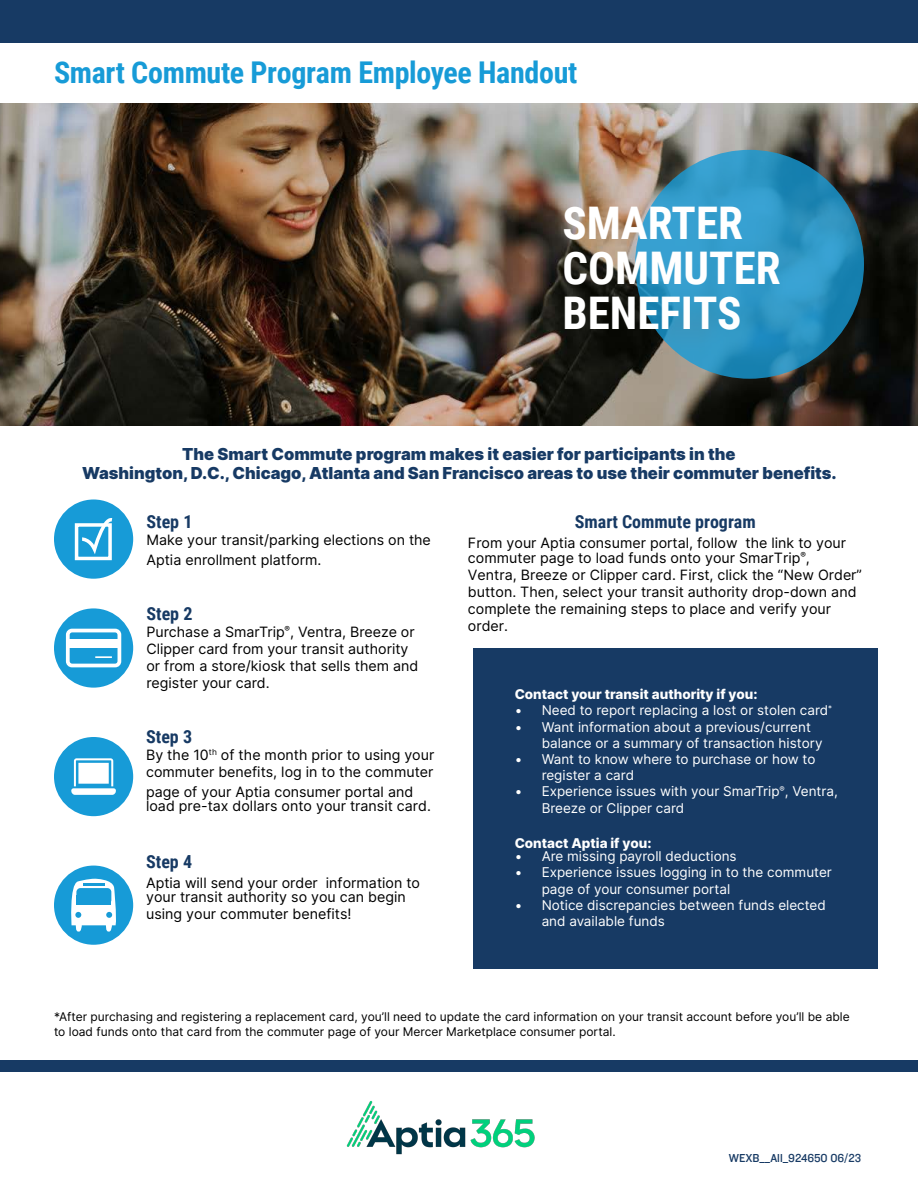
<style>
.page{position:relative;width:918px;height:1188px;background:#fff}
.page>*{position:absolute;margin:0;border:0;box-sizing:border-box;transform-origin:0 0}
.t1{font:700 45px/45px "Roboto Condensed";color:#fff}
.t2{font:700 30px "Roboto Condensed";letter-spacing:-.01em;color:#179bd7}
.t3{font:700 18px "Roboto Condensed";color:#173a64}
.t4{font:900 16.5px/19.8px "Inter";color:#173a64;text-align:center}
.t5{font:14.25px/17.1px "Inter";color:#000}
.t6{font:13.5px/16.2px "Inter";color:#fff}
.t7{font:800 13.5px "Inter";color:#fff}
.t8{font:12px/14.4px "Inter";color:#000}
.t9{font:12px "Knockout 31 Junior Middlewt";color:#173a64}
</style>
<div class="page">
<img style="left:0;top:104px;width:918px;height:322px">
<div style="left:0;top:1060px;width:917px;height:12px;background:#173a64"></div>
<div style="left:0;top:0;width:918px;height:43px;background:#173a64"></div>
<svg style="left:635px;top:150px;width:229px;height:229px;background:#2d94c3"></svg>
<div style="left:54px;top:866px;width:79px;height:79px;background:#179bd7;border-radius:50%"></div>
<svg style="left:71px;top:879px;width:45px;height:53px"></svg>
<div style="left:54px;top:737px;width:79px;height:79px;background:#179bd7;border-radius:50%"></div>
<svg style="left:71px;top:758px;width:45px;height:37px"></svg>
<div style="left:474px;top:648px;width:404px;height:320px;background:#173a64"></div>
<div style="left:54px;top:608px;width:79px;height:80px;background:#179bd7;border-radius:50%"></div>
<div style="left:66px;top:629px;width:55px;height:38px;border:4px solid #fff;border-radius:4px"></div>
<div style="left:69px;top:639px;width:49px;height:9px;background:#fff"></div>
<svg style="left:95px;top:656px;width:17px;height:2px"></svg>
<div style="left:54px;top:499px;width:79px;height:80px;background:#179bd7;border-radius:50%"></div>
<div style="left:75px;top:523px;width:37px;height:37px;border:3px solid #fff"></div>
<svg style="left:79px;top:518px;width:34px;height:43px"></svg>
<img style="left:346px;top:1101px;width:189px;height:54px">
<h2 class="t2" style="left:54px;top:51px;width:525px">Smart Commute Program Employee Handout</h2>
<h1 class="t1" style="left:562px;top:199px;width:220px">SMARTER<br>COMMUTER<br>BENEFITS</h1>
<p class="t4" style="left:82px;top:443px;width:756px">The Smart Commute program makes it easier for participants in the<br>Washington, D.C., Chicago, Atlanta and San Francisco areas to use their commuter benefits.</p>
<p class="t3" style="left:575px;top:509px;width:182px">Smart Commute program</p>
<p class="t5" style="left:468px;top:536px;width:380px;line-height:14.2px">From your Aptia consumer portal, follow the link to your commuter page to load funds onto your SmarTrip<sup>®</sup>,</p>
<p class="t5" style="left:468px;top:566px;width:396px">Ventra, Breeze or Clipper card. First, click the “New Order” button. Then, select your transit authority drop-down and complete the remaining steps to place and verify your order.</p>
<p class="t3" style="left:146px;top:509px;width:48px">Step 1</p>
<p class="t5" style="left:146px;top:530px;width:286px;line-height:20px">Make your transit/parking elections on the<br>Aptia enrollment platform.</p>
<p class="t3" style="left:146px;top:601px;width:48px">Step 2</p>
<p class="t5" style="left:146px;top:623px;width:273px">Purchase a SmarTrip<sup>®</sup>, Ventra, Breeze or Clipper card from your transit authority or from a store/kiosk that sells them and register your card.</p>
<p class="t3" style="left:146px;top:724px;width:48px">Step 3</p>
<p class="t5" style="left:146px;top:746px;width:290px">By the 10<sup>th</sup> of the month prior to using your commuter benefits, log in to the commuter</p>
<p class="t5" style="left:146px;top:784px;width:286px;line-height:14.2px">page of your Aptia consumer portal and load pre-tax dollars onto your transit card.</p>
<p class="t7" style="left:515px;top:684px;width:244px">Contact your transit authority if you:</p>
<p class="t6" style="left:515px;top:702px;width:319px">• Need to report replacing a lost or stolen card<sup>*</sup></p>
<p class="t6" style="left:542px;top:718px;width:282px;text-indent:-27px">• Want information about a previous/current balance or a summary of transaction history</p>
<p class="t6" style="left:542px;top:751px;width:275px;text-indent:-27px">• Want to know where to purchase or how to register a card</p>
<p class="t6" style="left:542px;top:783px;width:298px;text-indent:-27px">• Experience issues with your SmarTrip<sup>®</sup>, Ventra,<br>Breeze or Clipper card</p>
<p class="t7" style="left:515px;top:832px;width:138px">Contact Aptia if you:</p>
<p class="t6" style="left:515px;top:848px;width:224px">• Are missing payroll deductions</p>
<p class="t6" style="left:542px;top:864px;width:292px;text-indent:-27px">• Experience issues logging in to the commuter page of your consumer portal</p>
<p class="t6" style="left:542px;top:896px;width:286px;text-indent:-27px">• Notice discrepancies between funds elected and available funds</p>
<p class="t3" style="left:146px;top:849px;width:48px">Step 4</p>
<p class="t5" style="left:146px;top:875px;width:276px;line-height:14.2px">Aptia will send your order information to your transit authority so you can begin</p>
<p class="t5" style="left:146px;top:905px;width:207px">using your commuter benefits!</p>
<p class="t8" style="left:54px;top:1009px;width:797px">*After purchasing and registering a replacement card, you’ll need to update the card information on your transit account before you’ll be able to load funds onto that card from the commuter page of your Mercer Marketplace consumer portal.</p>
<p class="t9" style="left:729px;top:1150px;width:134px">WEXB__All_924650 06/23</p>
</div>
